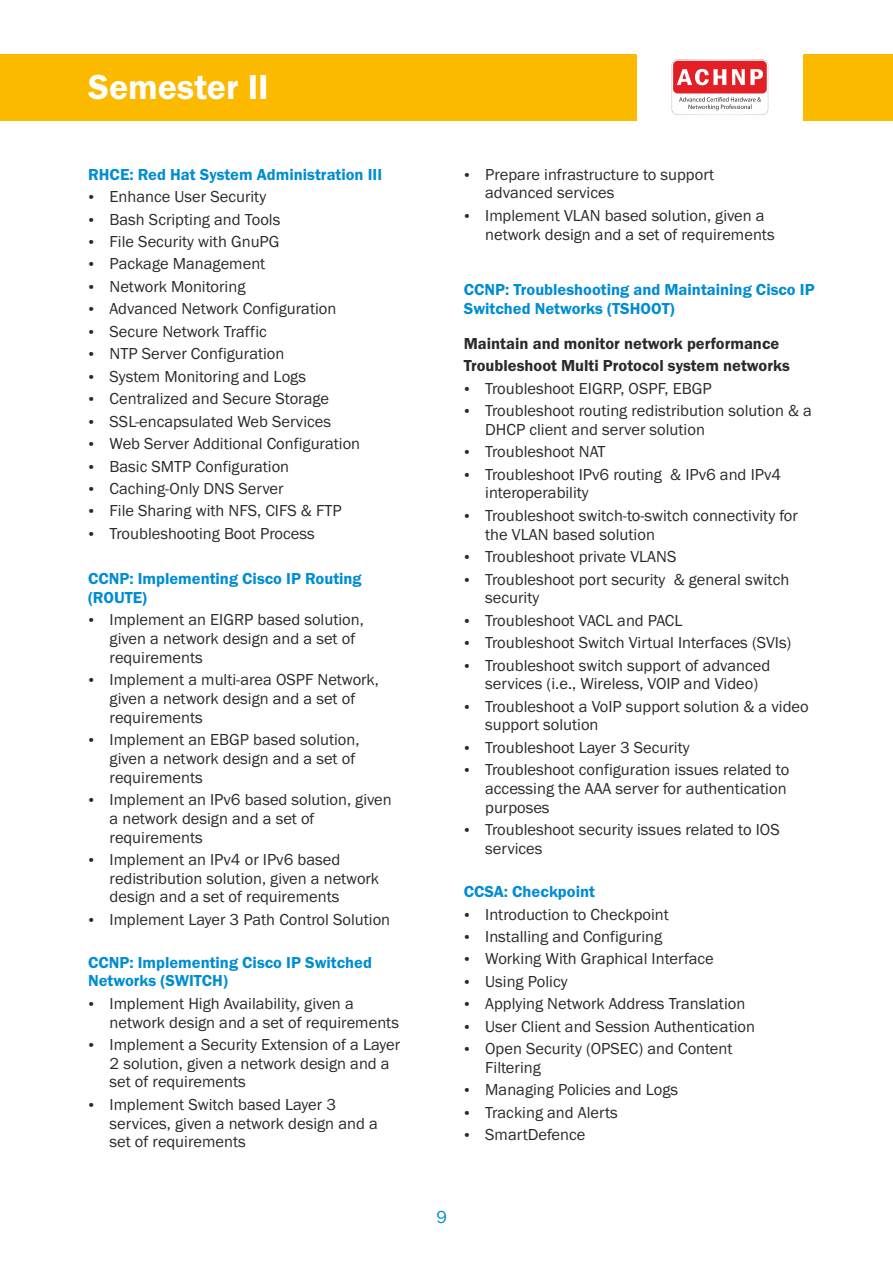
<style>
.page{position:relative;width:893px;height:1263px;background:#fff}
.page>*{position:absolute;margin:0;border:0;box-sizing:border-box;transform-origin:0 0}
.t1{font:600 36px "Franklin Gothic";color:#fefefe}
.t2{font:18px "Franklin Gothic";color:#008dd2}
.t3{font:16.5px/22.5px "Franklin Gothic";color:#2b2a29}
.t4{font:600 16.5px/18.8px "Franklin Gothic";color:#008dd2}
.t5{font:600 16.5px/22.5px "Franklin Gothic";color:#2b2a29}
</style>
<div class="page">
<div style="left:0;top:54px;width:636px;height:66px;background:#fbba00"></div>
<div style="left:804px;top:54px;width:89px;height:66px;background:#fbba00"></div>
<svg style="left:671px;top:59px;width:97px;height:56px"></svg>
<h1 class="t1" style="left:88px;top:74px;width:182px">Semester II</h1>
<p class="t4" style="left:88px;top:166px;width:296px">RHCE: Red Hat System Administration III</p>
<p class="t3" style="left:110px;top:187px;width:252px">Enhance User Security<br>Bash Scripting and Tools<br>File Security with GnuPG<br>Package Management<br>Network Monitoring<br>Advanced Network Configuration<br>Secure Network Traffic<br>NTP Server Configuration<br>System Monitoring and Logs<br>Centralized and Secure Storage<br>SSL-encapsulated Web Services<br>Web Server Additional Configuration<br>Basic SMTP Configuration<br>Caching-Only DNS Server<br>File Sharing with NFS, CIFS &amp; FTP<br>Troubleshooting Boot Process</p>
<p class="t4" style="left:88px;top:571px;width:275px">CCNP: Implementing Cisco IP Routing (ROUTE)</p>
<p class="t3" style="left:110px;top:612px;width:256px;line-height:18.8px">Implement an EIGRP based solution, given a network design and a set of requirements</p>
<p class="t3" style="left:110px;top:672px;width:271px;line-height:18.8px">Implement a multi-area OSPF Network, given a network design and a set of requirements</p>
<p class="t3" style="left:110px;top:732px;width:251px;line-height:18.8px">Implement an EBGP based solution, given a network design and a set of requirements</p>
<p class="t3" style="left:110px;top:791px;width:284px;line-height:18.8px">Implement an IPv6 based solution, given a network design and a set of requirements</p>
<p class="t3" style="left:110px;top:851px;width:271px;line-height:18.8px">Implement an IPv4 or IPv6 based redistribution solution, given a network design and a set of requirements</p>
<p class="t3" style="left:110px;top:909px;width:282px">Implement Layer 3 Path Control Solution</p>
<p class="t4" style="left:88px;top:954px;width:285px">CCNP: Implementing Cisco IP Switched<br>Networks (SWITCH)</p>
<p class="t3" style="left:110px;top:995px;width:291px;line-height:18.8px">Implement High Availability, given a network design and a set of requirements</p>
<p class="t3" style="left:110px;top:1036px;width:292px;line-height:18.8px">Implement a Security Extension of a Layer<br>2 solution, given a network design and a set of requirements</p>
<p class="t3" style="left:110px;top:1096px;width:270px;line-height:18.8px">Implement Switch based Layer 3 services, given a network design and a set of requirements</p>
<p class="t3" style="left:485px;top:166px;width:231px;line-height:18.8px">Prepare infrastructure to support advanced services</p>
<p class="t3" style="left:485px;top:207px;width:291px;line-height:18.8px">Implement VLAN based solution, given a network design and a set of requirements</p>
<p class="t4" style="left:464px;top:282px;width:352px">CCNP: Troubleshooting and Maintaining Cisco IP<br>Switched Networks (TSHOOT)</p>
<p class="t5" style="left:464px;top:333px;width:328px">Maintain and monitor network performance<br>Troubleshoot Multi Protocol system networks</p>
<p class="t3" style="left:485px;top:378px;width:328px">Troubleshoot EIGRP, OSPF, EBGP<br>Troubleshoot routing redistribution solution &amp; a</p>
<p class="t3" style="left:485px;top:419px;width:297px">DHCP client and server solution<br>Troubleshoot NAT<br>Troubleshoot IPv6 routing &amp; IPv6 and IPv4</p>
<p class="t3" style="left:485px;top:483px;width:314px">interoperability<br>Troubleshoot switch-to-switch connectivity for</p>
<p class="t3" style="left:485px;top:524px;width:306px">the VLAN based solution<br>Troubleshoot private VLANS<br>Troubleshoot port security &amp; general switch</p>
<p class="t3" style="left:485px;top:588px;width:308px">security<br>Troubleshoot VACL and PACL<br>Troubleshoot Switch Virtual Interfaces (SVIs)<br>Troubleshoot switch support of advanced</p>
<p class="t3" style="left:485px;top:674px;width:325px">services (i.e., Wireless, VOIP and Video)<br>Troubleshoot a VoIP support solution &amp; a video</p>
<p class="t3" style="left:485px;top:715px;width:306px">support solution<br>Troubleshoot Layer 3 Security<br>Troubleshoot configuration issues related to</p>
<p class="t3" style="left:485px;top:780px;width:303px;line-height:18.8px">accessing the AAA server for authentication purposes</p>
<p class="t3" style="left:485px;top:822px;width:296px;line-height:18.8px">Troubleshoot security issues related to IOS services</p>
<p class="t4" style="left:464px;top:883px;width:133px">CCSA: Checkpoint</p>
<p class="t3" style="left:485px;top:904px;width:271px">Introduction to Checkpoint<br>Installing and Configuring<br>Working With Graphical Interface<br>Using Policy<br>Applying Network Address Translation<br>User Client and Session Authentication<br>Open Security (OPSEC) and Content</p>
<p class="t3" style="left:485px;top:1057px;width:194px">Filtering<br>Managing Policies and Logs<br>Tracking and Alerts<br>SmartDefence</p>
<p class="t2" style="left:436px;top:1210px;width:12px">9</p>
</div>
